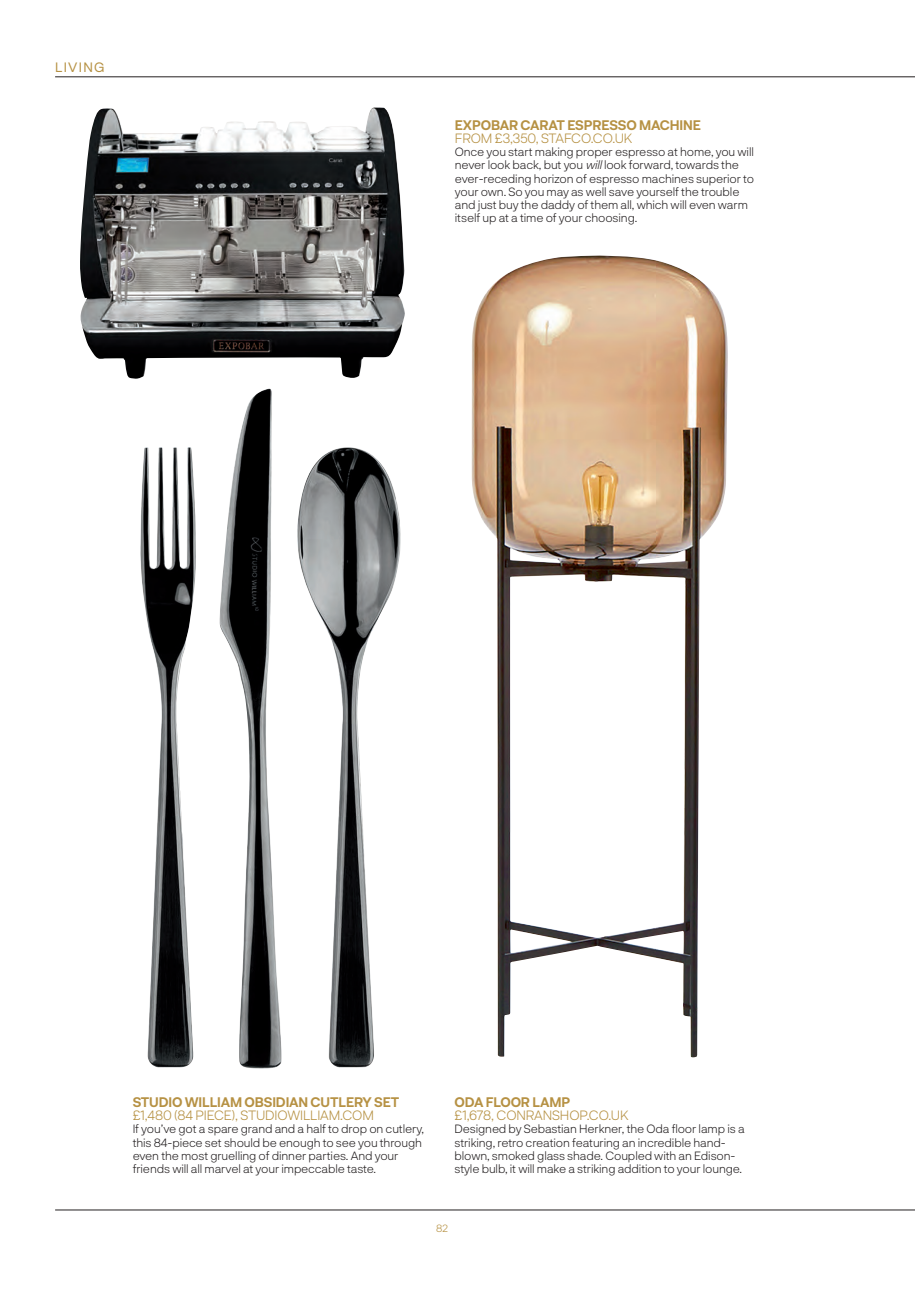
<style>
.page{position:relative;width:915px;height:1292px;background:#fff}
.page>*{position:absolute;margin:0;border:0;box-sizing:border-box;transform-origin:0 0}
.t1{font:300 13.5px/13.2px "Neurial Grotesk";letter-spacing:-.01em;color:#b69143}
.t2{font:700 13.5px/13.2px "Neurial Grotesk";letter-spacing:-.01em;color:#b69143}
.t3{font:13.5px "Neurial Grotesk";letter-spacing:.095em;color:#b69143}
.t4{font:300 12px/13.2px "Neurial Grotesk";letter-spacing:-.01em;color:#231f20}
.t5{font:300 10.5px "Neurial Grotesk";color:#b69143}
.s1{font-weight:300}
.s2{font-style:italic}
.s3{font-weight:700}
</style>
<div class="page">
<img style="left:471px;top:255px;width:257px;height:802px">
<hr style="left:55px;top:1209px;width:860px;height:1px;background:#231f20">
<hr style="left:55px;top:77px;width:860px;height:1px;background:#231f20">
<img style="left:80px;top:107px;width:325px;height:272px">
<img style="left:140px;top:447px;width:56px;height:620px">
<img style="left:220px;top:388px;width:62px;height:680px">
<img style="left:297px;top:447px;width:104px;height:620px">
<p class="t3" style="left:55px;top:62px;width:51px">LIVING</p>
<p class="t2" style="left:455px;top:120px;width:248px">EXPOBAR CARAT ESPRESSO MACHINE<br><span class="s1">FROM £3,350, STAFCO.CO.UK</span></p>
<p class="t4" style="left:455px;top:146px;width:301px">Once you start making proper espresso at home, you will never look back, but you <span class="s2">will</span>look forward, towards the ever-receding horizon of espresso machines superior to your own. So you may as well save yourself the trouble and just buy the daddy of them all, which will even warm itself up at a time of your choosing.</p>
<p class="t1" style="left:133px;top:1096px;width:268px"><span class="s3">STUDIO WILLIAM OBSIDIAN CUTLERY SET </span>£1,480 (84 PIECE), STUDIOWILLIAM.COM</p>
<p class="t4" style="left:133px;top:1123px;width:293px">If you’ve got a spare grand and a half to drop on cutlery, this 84-piece set should be enough to see you through even the most gruelling of dinner parties. And your friends will all marvel at your impeccable taste.</p>
<p class="t1" style="left:454px;top:1096px;width:175px"><span class="s3">ODA FLOOR LAMP<br></span>£1,678, CONRANSHOP.CO.UK</p>
<p class="t4" style="left:454px;top:1123px;width:292px">Designed by Sebastian Herkner, the Oda floor lamp is a striking, retro creation featuring an incredible hand&shy;blown, smoked glass shade. Coupled with an Edison&shy;style bulb, it will make a striking addition to your lounge.</p>
<p class="t5" style="left:436px;top:1224px;width:13px">82</p>
</div>
